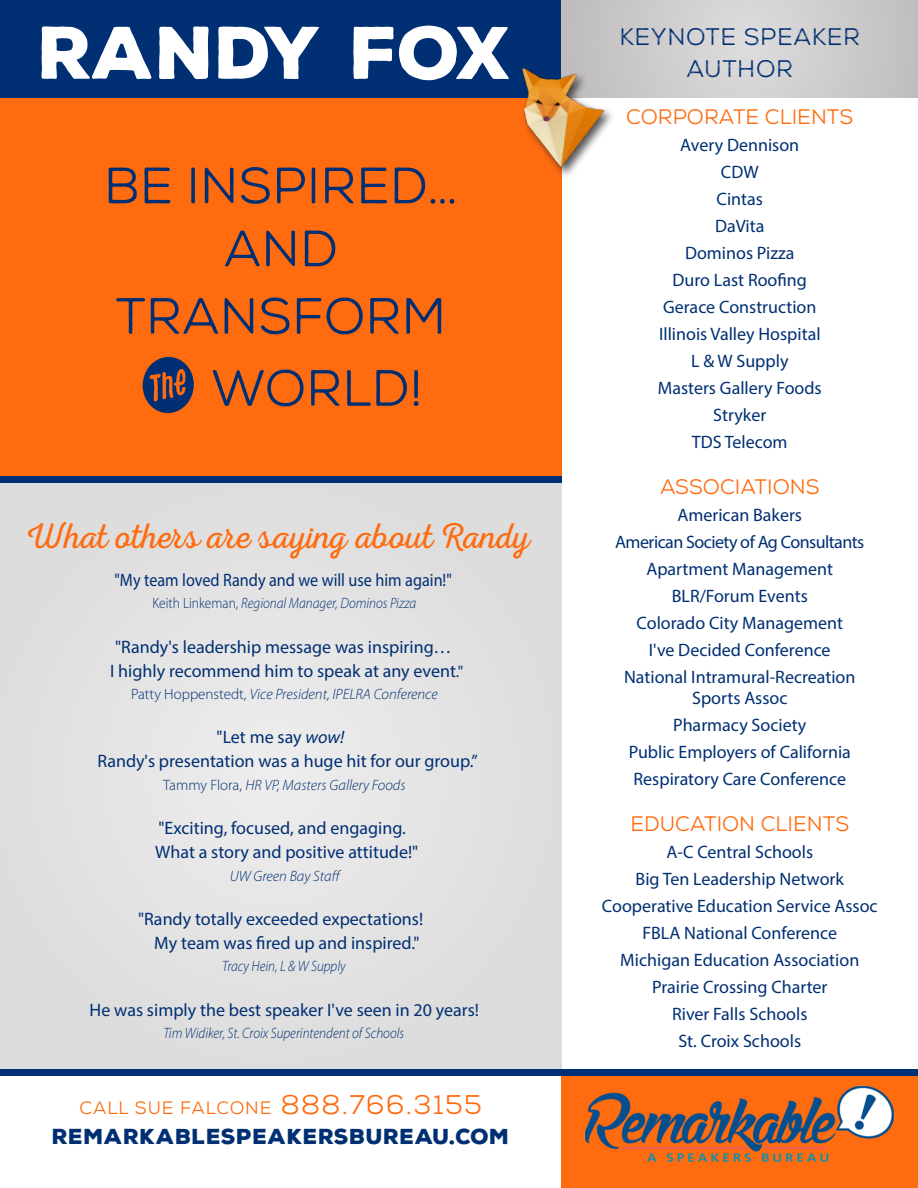
<style>
.page{position:relative;width:918px;height:1188px;background:#fff}
.page>*{position:absolute;margin:0;border:0;box-sizing:border-box;transform-origin:0 0}
.t1{font:900 72px "Nexa Rust Sans";letter-spacing:-.015em;color:#fff}
.t2{font:51px/63px "Nexa Rust Sans";color:#002f73;text-align:center}
.t3{font:36px "Nexa Rust Script L 00";color:#ff6b0f}
.t4{font:24px "Nexa Rust Sans Book 02";letter-spacing:.025em;color:#002f73}
.client_list_header{font:21px "Nexa Rust Sans";color:#ff6b0f}
.t5{font:900 21px "Nexa Rust Sans";letter-spacing:.025em;color:#002f73}
.Client_List{font:18px/21.6px "Myriad Pro";color:#002f73;text-align:center}
.Testimonials{font:18px/24px "Myriad Pro";color:#002f73}
.Testimonials-2{font:18px "Myriad Pro";color:#002f73;scale:.9 1}
.Client_List-2{font:18px "Myriad Pro";letter-spacing:-.03em;color:#002f73}
.t6{font:18px "Nexa Rust Sans";letter-spacing:.05em;color:#ff6b0f}
.Testimonial_name{font:italic 300 15px "Myriad Pro";color:#002f73;scale:.9 1}
.Testimonial_name-2{font:italic 300 15px "Myriad Pro";color:#002f73}
.s1{font-family:"Nexa Rust Extras Words";font-size:72px}
.s2{font-style:normal}
.s3{font-size:16.5px}
.s4{font-style:italic}
.s5{font-size:27px}
</style>
<div class="page">
<div style="left:0;top:94px;width:562px;height:382px;background:#ff6b0f"></div>
<div style="left:0;top:480px;width:562px;height:588px;background:#e2e0e1"></div>
<div style="left:0;top:0;width:918px;height:97px;background:#002f73"></div>
<svg style="left:562px;top:0;width:356px;height:97px;background:#cecbcc"></svg>
<div style="left:0;top:476px;width:562px;height:7px;background:#002f73"></div>
<div style="left:562px;top:1070px;width:356px;height:118px;background:#ff6b0f"></div>
<div style="left:0;top:1069px;width:918px;height:7px;background:#002f73"></div>
<div style="left:519px;top:65px;width:97px;height:114px;background:#231f20;opacity:.75"></div>
<img style="left:506px;top:67px;width:108px;height:107px">
<img style="left:584px;top:1085px;width:311px;height:78px">
<p class="t1" style="left:39px;top:4px;width:476px">RANDY FOX</p>
<p class="t2" style="left:104px;top:155px;width:356px">BE INSPIRED…<br>AND</p>
<p class="t2" style="left:115px;top:281px;width:332px;line-height:72px">TRANSFORM<br><span class="s1">X</span> WORLD!</p>
<p class="t3" style="left:28px;top:517px;width:505px">What others are saying about Randy</p>
<p class="Testimonials-2" style="left:115px;top:569px;width:376px">"My team loved Randy and we will use him again!"</p>
<p class="Testimonial_name" style="left:152px;top:594px;width:295px"><span class="s2">Keith Linkeman,</span> Regional Manager, Dominos Pizza</p>
<p class="Testimonials" style="left:110px;top:634px;width:355px">"Randy's leadership message was inspiring…<br>I highly recommend him to speak at any event<span class="s3">."</span></p>
<p class="Testimonial_name-2" style="left:131px;top:685px;width:308px"><span class="s2">Patty Hoppenstedt,</span> Vice President, IPELRA Conference</p>
<p class="Testimonials" style="left:97px;top:725px;width:382px;text-indent:119px">"Let me say <span class="s4">wow!<br></span>Randy's presentation was a huge hit for our group.”</p>
<p class="Testimonial_name-2" style="left:163px;top:776px;width:244px"><span class="s2">Tammy Flora,</span> HR VP, Masters Gallery Foods</p>
<p class="Testimonials" style="left:155px;top:816px;width:265px">"Exciting, focused, and engaging.<br>What a story and positive attitude!"</p>
<p class="Testimonial_name-2" style="left:230px;top:867px;width:113px">UW Green Bay Staff</p>
<p class="Testimonials" style="left:138px;top:906px;width:287px;text-align:right">"Randy totally exceeded expectations!<br>My team was fired up and inspired."</p>
<p class="Testimonial_name" style="left:222px;top:957px;width:139px">Tracy Hein, L &amp; W Supply</p>
<p class="Testimonials" style="left:90px;top:997px;width:391px">He was simply the best speaker I've seen in 20 years!</p>
<p class="Testimonial_name" style="left:164px;top:1024px;width:269px">Tim Widiker, St. Croix Superintendent of Schools</p>
<p class="t6" style="left:80px;top:1097px;width:404px">CALL SUE FALCONE <span class="s5">888.766.3155</span></p>
<p class="t5" style="left:52px;top:1122px;width:459px">REMARKABLESPEAKERSBUREAU.COM</p>
<p class="t4" style="left:619px;top:23px;width:242px">KEYNOTE SPEAKER</p>
<p class="t4" style="left:686px;top:55px;width:108px">AUTHOR</p>
<p class="client_list_header" style="left:626px;top:105px;width:229px">CORPORATE CLIENTS</p>
<p class="Client_List" style="left:680px;top:134px;width:121px">Avery Dennison</p>
<p class="Client_List" style="left:721px;top:161px;width:39px">CDW</p>
<p class="Client_List" style="left:717px;top:188px;width:48px">Cintas</p>
<p class="Client_List" style="left:715px;top:215px;width:51px">DaVita</p>
<p class="Client_List" style="left:685px;top:242px;width:111px">Dominos Pizza</p>
<p class="Client_List" style="left:673px;top:269px;width:136px">Duro Last Roofing</p>
<p class="Client_List" style="left:663px;top:296px;width:155px">Gerace Construction</p>
<p class="Client_List" style="left:659px;top:323px;width:163px">Illinois Valley Hospital</p>
<p class="Client_List" style="left:691px;top:350px;width:99px">L &amp; W Supply</p>
<p class="Client_List" style="left:658px;top:377px;width:165px">Masters Gallery Foods</p>
<p class="Client_List" style="left:713px;top:404px;width:54px">Stryker</p>
<p class="Client_List" style="left:692px;top:431px;width:97px">TDS Telecom</p>
<p class="client_list_header" style="left:660px;top:474px;width:161px">ASSOCIATIONS</p>
<p class="Client_List" style="left:677px;top:504px;width:126px">American Bakers</p>
<p class="Client_List-2" style="left:615px;top:531px;width:251px">American Society of Ag Consultants</p>
<p class="Client_List" style="left:646px;top:558px;width:188px">Apartment Management</p>
<p class="Client_List" style="left:672px;top:585px;width:138px">BLR/Forum Events</p>
<p class="Client_List" style="left:637px;top:612px;width:208px">Colorado City Management</p>
<p class="Client_List" style="left:649px;top:639px;width:183px">I've Decided Conference</p>
<p class="Client_List" style="left:624px;top:666px;width:233px">National Intramural-Recreation<br>Sports Assoc</p>
<p class="Client_List" style="left:673px;top:714px;width:135px">Pharmacy Society</p>
<p class="Client_List" style="left:629px;top:741px;width:224px">Public Employers of California</p>
<p class="Client_List" style="left:634px;top:768px;width:214px">Respiratory Care Conference</p>
<p class="client_list_header" style="left:630px;top:812px;width:220px">EDUCATION CLIENTS</p>
<p class="Client_List" style="left:666px;top:841px;width:148px">A-C Central Schools</p>
<p class="Client_List" style="left:636px;top:868px;width:210px">Big Ten Leadership Network</p>
<p class="Client_List" style="left:602px;top:895px;width:277px">Cooperative Education Service Assoc</p>
<p class="Client_List" style="left:642px;top:922px;width:196px">FBLA National Conference</p>
<p class="Client_List" style="left:620px;top:949px;width:241px">Michigan Education Association</p>
<p class="Client_List" style="left:652px;top:976px;width:177px">Prairie Crossing Charter</p>
<p class="Client_List" style="left:672px;top:1003px;width:137px">River Falls Schools</p>
<p class="Client_List" style="left:678px;top:1030px;width:124px">St. Croix Schools</p>
</div>
